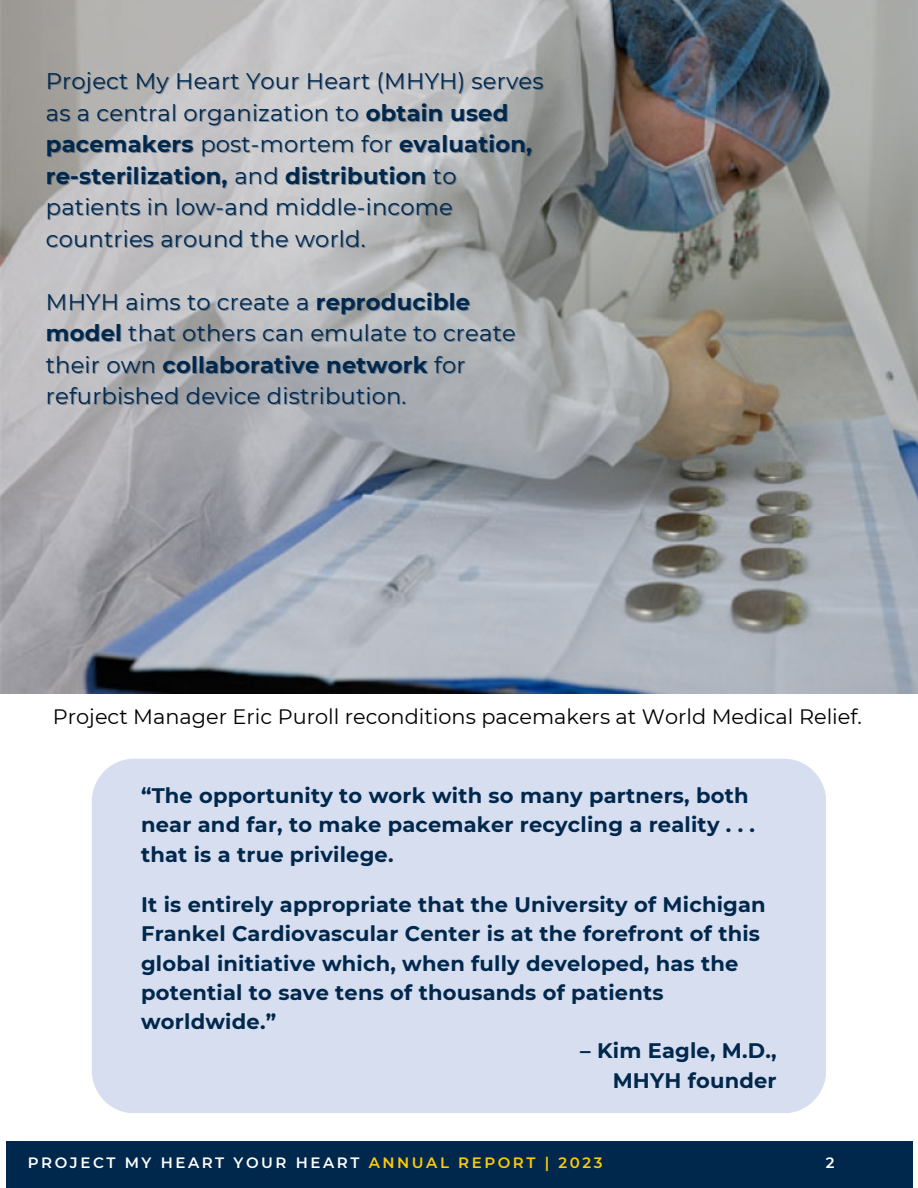
<style>
.page{position:relative;width:918px;height:1188px;background:#fff}
.page>*{position:absolute;margin:0;border:0;box-sizing:border-box;transform-origin:0 0}
.t1{font:22.65px/31.5px "Montserrat";letter-spacing:.01em;color:#00274c}
.t2{font:700 21px/29.2px "Montserrat";letter-spacing:.01em;color:#00274c}
.t3{font:20.85px "Montserrat";color:#000}
.t4{font:600 15px "Montserrat";letter-spacing:.17em;color:#fff}
.s1{font-weight:700}
.s2{color:rgb(0 39 76/.4)}
.s3{font-weight:700;color:rgb(0 39 76/.4)}
.s4{color:#ffcb05}
</style>
<div class="page">
<img style="left:0;top:0;width:918px;height:694px">
<div style="left:92px;top:759px;width:734px;height:354px;background:#d6deef"></div>
<div style="left:6px;top:1141px;width:907px;height:47px;background:#00274c"></div>
<h2 class="t1" style="left:46px;top:66px;width:499px">Project My Heart Your Heart (MHYH) serves</h2>
<h2 class="t1" style="left:46px;top:97px;width:464px">as a central organization to <span class="s1">obtain used</span></h2>
<h1 class="t1" style="left:46px;top:129px;width:488px"><span class="s1">pacemakers</span> post-mortem for <span class="s1">evaluation, re-sterilization,</span> <span class="s2">and</span> <span class="s1">distribution</span> <span class="s2">to </span>patients in low-and middle-income countries around the world.</h1>
<p class="t1" style="left:46px;top:286px;width:471px">MHYH aims to create a <span class="s1">reproducible </span><span class="s3">model</span> that others can emulate to create their own <span class="s1">collaborative network</span> <span class="s2">for </span>refurbished device distribution.</p>
<h2 class="t3" style="left:53px;top:703px;width:811px">Project Manager Eric Puroll reconditions pacemakers at World Medical Relief.</h2>
<p class="t2" style="left:141px;top:781px;width:616px">“The opportunity to work with so many partners, both near and far, to make pacemaker recycling a reality . . . that is a true privilege.</p>
<p class="t2" style="left:141px;top:890px;width:626px">It is entirely appropriate that the University of Michigan Frankel Cardiovascular Center is at the forefront of this global initiative which, when fully developed, has the potential to save tens of thousands of patients worldwide.”</p>
<p class="t2" style="left:580px;top:1036px;width:198px;text-align:right">– Kim Eagle, M.D.,<br>MHYH founder</p>
<p class="t4" style="left:28px;top:1153px;width:576px">PROJECT MY HEART YOUR HEART <span class="s4">ANNUAL REPORT | 2023</span></p>
<p class="t4" style="left:826px;top:1153px;width:10px">2</p>
</div>
